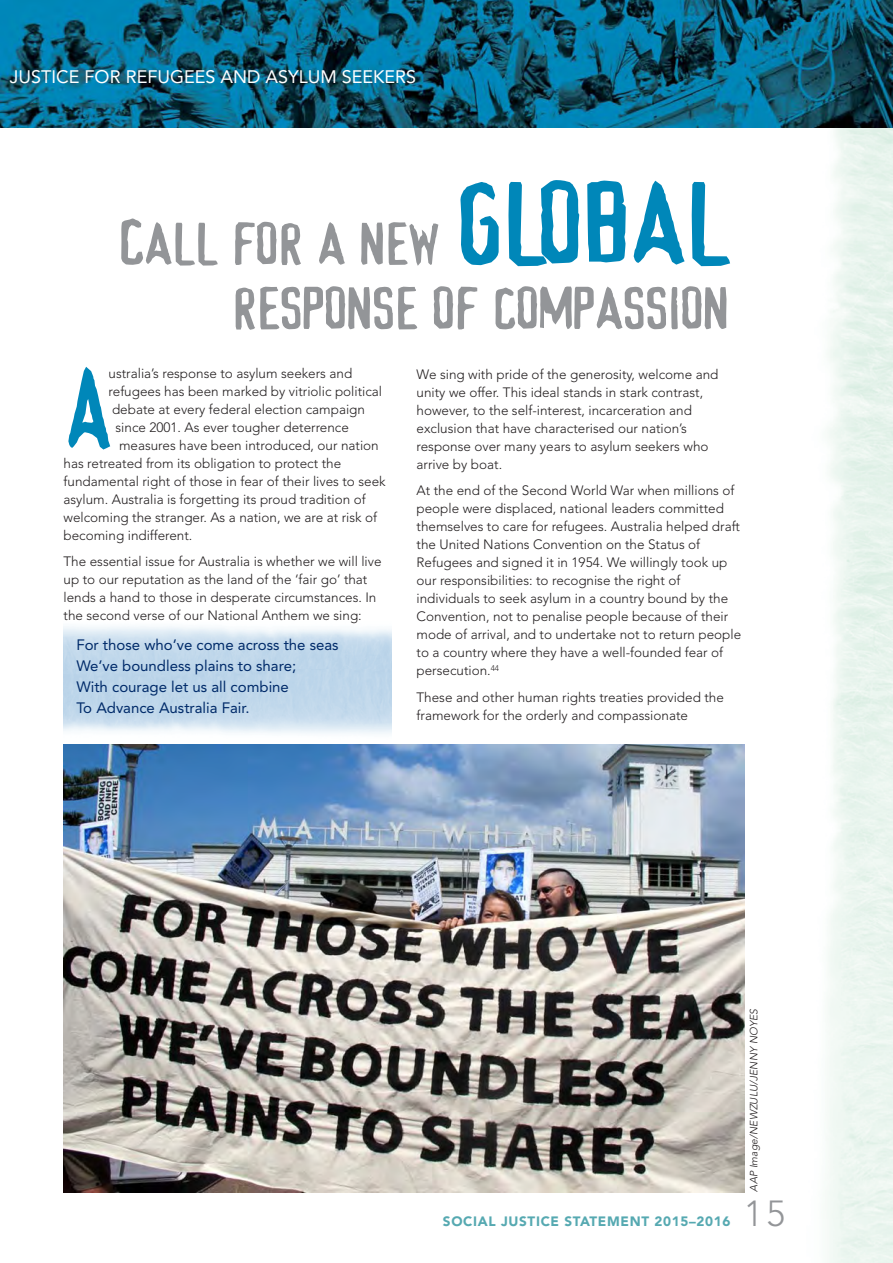
<style>
.page{position:relative;width:893px;height:1263px;background:#fff}
.page>*{position:absolute;margin:0;border:0;box-sizing:border-box;transform-origin:0 0}
.t1{font:102px "Device";color:#0087b9}
.t2{font:58.5px/64.5px "Device";color:#939598;text-align:right;scale:1.2 1}
.t3{font:300 36px "Avenir";color:#939598}
.t4{font:18px "Avenir";color:#fff}
.t5{font:15px/21px "Avenir";color:#002a69}
.t6{font:300 13.5px/18px "Avenir";color:#231f20}
.t7{font:900 13.5px "Avenir";letter-spacing:.05em;color:#56a9b1}
.t8{font:300 10.5px "Avenir";color:#231f20}
.s1{font-size:103.5px;color:#0087b9}
</style>
<div class="page">
<img style="left:0;top:0;width:892px;height:128px">
<img style="left:64px;top:744px;width:680px;height:448px">
<h3 class="t4" style="left:10px;top:70px;width:408px">JUSTICE FOR REFUGEES AND ASYLUM SEEKERS</h3>
<h2 class="t2" style="left:117px;top:212px;width:510px">Call for a new <span class="s1">GLOBAL </span>response of compassion</h2>
<h1 class="t1" style="left:64px;top:355px;width:47px">A</h1>
<p class="t6" style="left:109px;top:365px;width:245px">ustralia’s response to asylum seekers and</p>
<p class="t6" style="left:109px;top:383px;width:275px">refugees has been marked by vitriolic political</p>
<p class="t6" style="left:112px;top:401px;width:254px">debate at every federal election campaign</p>
<p class="t6" style="left:116px;top:419px;width:235px">since 2001. As ever tougher deterrence</p>
<p class="t6" style="left:119px;top:437px;width:261px">measures have been introduced, our nation</p>
<p class="t6" style="left:64px;top:455px;width:279px">has retreated from its obligation to protect the</p>
<p class="t6" style="left:64px;top:473px;width:324px">fundamental right of those in fear of their lives to seek</p>
<p class="t6" style="left:64px;top:491px;width:304px">asylum. Australia is forgetting its proud tradition of</p>
<p class="t6" style="left:64px;top:509px;width:315px">welcoming the stranger. As a nation, we are at risk of</p>
<p class="t6" style="left:64px;top:527px;width:130px">becoming indifferent.</p>
<p class="t6" style="left:64px;top:554px;width:319px">The essential issue for Australia is whether we will live up to our reputation as the land of the ‘fair go’ that lends a hand to those in desperate circumstances. In the second verse of our National Anthem we sing:</p>
<p class="t5" style="left:76px;top:635px;width:264px">For those who’ve come across the seas<br>We’ve boundless plains to share;<br>With courage let us all combine<br>To Advance Australia Fair.</p>
<p class="t6" style="left:416px;top:366px;width:303px">We sing with pride of the generosity, welcome and unity we offer. This ideal stands in stark contrast, however, to the self-interest, incarceration and exclusion that have characterised our nation’s response over many years to asylum seekers who arrive by boat.</p>
<p class="t6" style="left:416px;top:483px;width:326px">At the end of the Second World War when millions of people were displaced, national leaders committed themselves to care for refugees. Australia helped draft the United Nations Convention on the Status of Refugees and signed it in 1954. We willingly took up our responsibilities: to recognise the right of individuals to seek asylum in a country bound by the Convention, not to penalise people because of their mode of arrival, and to undertake not to return people to a country where they have a well-founded fear of persecution.<sup>44</sup></p>
<p class="t6" style="left:416px;top:689px;width:309px">These and other human rights treaties provided the framework for the orderly and compassionate</p>
<p class="t7" style="left:443px;top:1216px;width:289px">SOCIAL JUSTICE STATEMENT 2015–2016</p>
<p class="t8" style="left:749px;top:1192px;width:185px;rotate:-90deg">AAP Image/NEWZULU/JENNY NOYES</p>
<h3 class="t3" style="left:744px;top:1199px;width:43px">15</h3>
</div>
